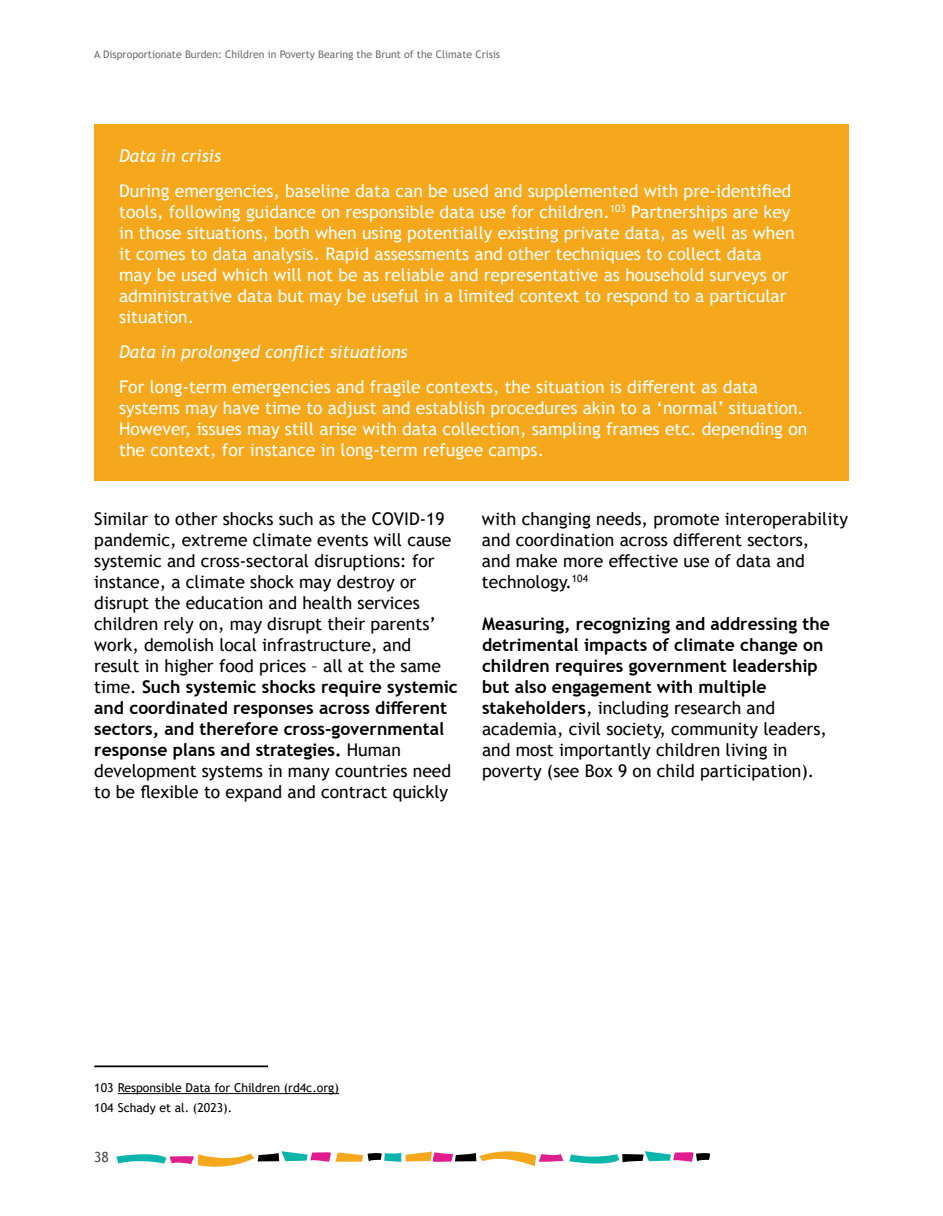
<style>
.page{position:relative;width:943px;height:1216px;background:#fff}
.page>*{position:absolute;margin:0;border:0;box-sizing:border-box;transform-origin:0 0}
.t1{font:17.5px/21px "Trebuchet MS";color:#fff}
.t2{font:17.5px/21px "Trebuchet MS";color:#000}
.t3{font:700 17.5px/21px "Trebuchet MS";color:#000}
.t4{font:italic 17.5px "Trebuchet MS";color:#fff}
.t5{font:14px "Trebuchet MS";color:#4d4d4f}
.t6{font:12.25px/19.8px "Trebuchet MS";color:#000}
.t7{font:10.5px "Trebuchet MS";color:#6d6e71}
.s1{font-weight:700}
.s2{font-weight:400}
</style>
<div class="page">
<svg style="left:569px;top:1151px;width:141px;height:13px"></svg>
<svg style="left:116px;top:1151px;width:447px;height:16px"></svg>
<div style="left:94px;top:124px;width:754px;height:357px;background:#f5a81c"></div>
<hr style="left:94px;top:1065px;width:174px;height:2px;background:#000">
<hr style="left:118px;top:1093px;width:221px;height:1px;background:#000">
<p class="t7" style="left:94px;top:47px;width:407px">A Disproportionate Burden: Children in Poverty Bearing the Brunt of the Climate Crisis</p>
<p class="t4" style="left:119px;top:145px;width:104px">Data in crisis</p>
<p class="t1" style="left:119px;top:180px;width:677px">During emergencies, baseline data can be used and supplemented with pre-identified tools, following guidance on responsible data use for children.<sup>103</sup> Partnerships are key in those situations, both when using potentially existing private data, as well as when it comes to data analysis. Rapid assessments and other techniques to collect data may be used which will not be as reliable and representative as household surveys or administrative data but may be useful in a limited context to respond to a particular situation.</p>
<p class="t4" style="left:119px;top:341px;width:290px">Data in prolonged conflict situations</p>
<p class="t1" style="left:119px;top:376px;width:689px">For long-term emergencies and fragile contexts, the situation is different as data systems may have time to adjust and establish procedures akin to a ‘normal’ situation.<br>However, issues may still arise with data collection, sampling frames etc. depending on the context, for instance in long-term refugee camps.</p>
<p class="t2" style="left:94px;top:508px;width:365px">Similar to other shocks such as the COVID-19 pandemic, extreme climate events will cause systemic and cross-sectoral disruptions: for instance, a climate shock may destroy or disrupt the education and health services children rely on, may disrupt their parents’ work, demolish local infrastructure, and result in higher food prices – all at the same time. <span class="s1">Such systemic shocks require systemic and coordinated responses across different sectors, and therefore cross-governmental response plans and strategies.</span> Human development systems in many countries need to be flexible to expand and contract quickly</p>
<p class="t2" style="left:482px;top:508px;width:367px">with changing needs, promote interoperability and coordination across different sectors,<br>and make more effective use of data and technology.<sup>104</sup></p>
<p class="t3" style="left:482px;top:613px;width:349px">Measuring, recognizing and addressing the detrimental impacts of climate change on children requires government leadership but also engagement with multiple stakeholders<span class="s2">, including research and academia, civil society, community leaders, and most importantly children living in poverty (see Box 9 on child participation).</span></p>
<p class="t6" style="left:94px;top:1077px;width:246px">103 Responsible Data for Children (rd4c.org)<br>104 Schady et al. (2023).</p>
<p class="t5" style="left:94px;top:1148px;width:16px">38</p>
</div>
